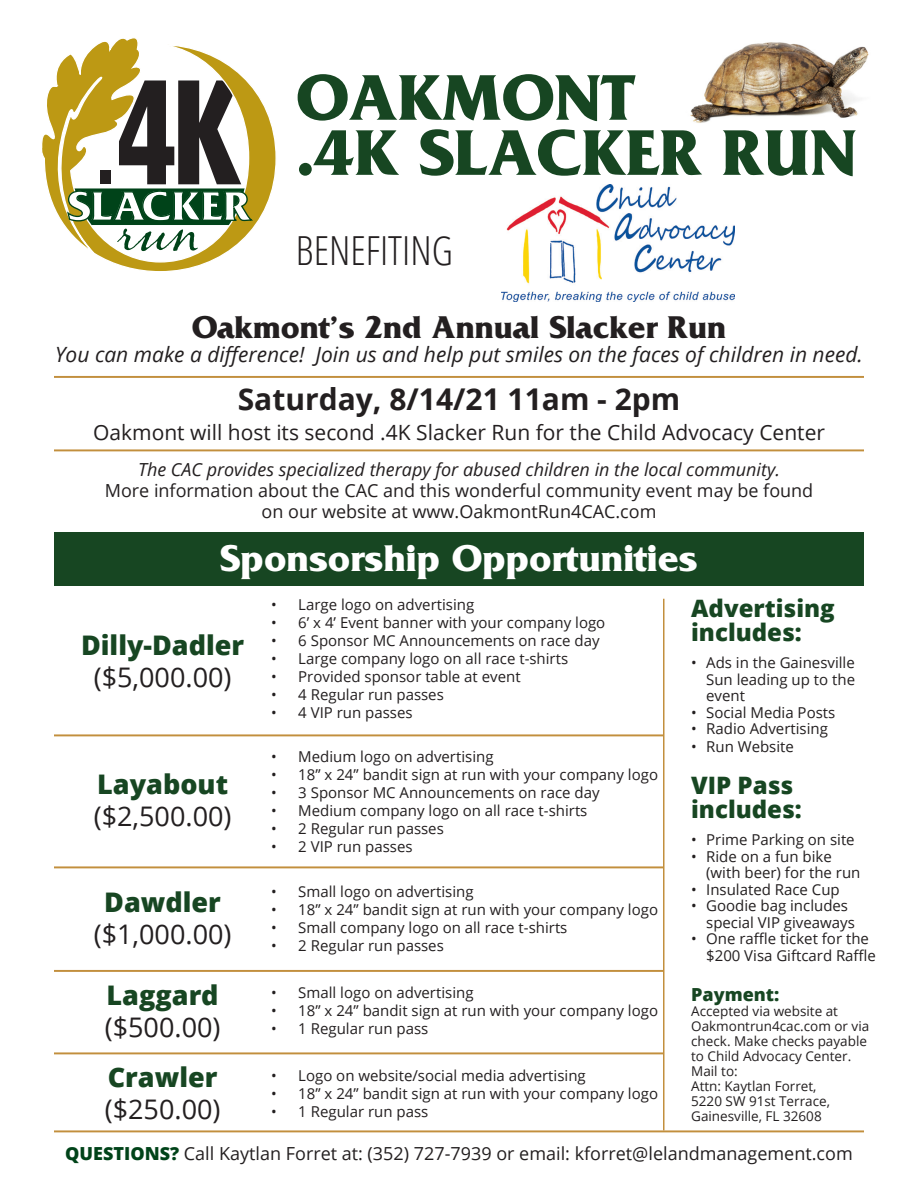
<style>
.page{position:relative;width:918px;height:1188px;background:#fff}
.page>*{position:absolute;margin:0;border:0;box-sizing:border-box;transform-origin:0 0}
.t1{font:900 condensed 148.8px "Frutiger";color:#231f20;scale:.75 1}
.t2{font:700 67.65px "Friz Quadrata";color:#174622}
.t3{font:57.45px "Alana";color:#004319;scale:1.05 1}
.t4{font:700 43.2px "Friz Quadrata";color:#fff}
.t5{font:300 condensed 40.05px "Open Sans";color:#231f20}
.t6{font:700 39px "Friz Quadrata";color:#fff}
.t7{font:700 33px "Friz Quadrata";color:#231f20}
.t8{font:700 30px "Open Sans";color:#231f20}
.t9{font:27px "Open Sans";color:#231f20}
.t10{font:800 27px "Open Sans";color:#174622}
.t11{font:800 24px/24px "Open Sans";color:#174622}
.t12{font:italic 21px "Open Sans";color:#231f20}
.t13{font:21px "Open Sans";color:#231f20}
.t14{font:18px "Open Sans";color:#231f20}
.t15{font:italic 18px "Open Sans";color:#231f20}
.t16{font:800 18px "Open Sans";color:#174622}
.t17{font:15px/16.5px "Open Sans";color:#231f20}
.t18{font:13.5px/15px "Open Sans";color:#231f20}
.s1{font-size:85.65px}
.s2{font-weight:800;color:#004319}
</style>
<div class="page">
<div style="left:54px;top:532px;width:810px;height:53px;background:#174622"></div>
<svg style="left:42px;top:38px;width:234px;height:233px"></svg>
<img style="left:501px;top:184px;width:233px;height:117px">
<hr style="left:54px;top:734px;width:609px;height:2px;background:#c28f3d">
<hr style="left:54px;top:866px;width:609px;height:2px;background:#c28f3d">
<hr style="left:54px;top:970px;width:609px;height:2px;background:#c28f3d">
<hr style="left:54px;top:1052px;width:609px;height:2px;background:#c28f3d">
<hr style="left:54px;top:1130px;width:810px;height:2px;background:#c28f3d">
<hr style="left:54px;top:376px;width:810px;height:2px;background:#c28f3d">
<hr style="left:54px;top:449px;width:810px;height:2px;background:#c28f3d">
<hr style="left:663px;top:599px;width:1px;height:531px;background:#c28f3d">
<img style="left:690px;top:42px;width:179px;height:81px">
<p class="t1" style="left:97px;top:42px;width:194px"><span class="s1">.</span>4K</p>
<p class="t4" style="left:68px;top:182px;width:185px">SLACKER</p>
<p class="t3" style="left:117px;top:193px;width:79px">run</p>
<p class="t2" style="left:296px;top:60px;width:341px">OAKMONT</p>
<p class="t2" style="left:296px;top:115px;width:563px">.4K SLACKER RUN</p>
<p class="t5" style="left:296px;top:223px;width:158px">BENEFITING</p>
<p class="t7" style="left:192px;top:309px;width:536px">Oakmont’s 2nd Annual Slacker Run</p>
<p class="t12" style="left:55px;top:340px;width:809px">You can make a difference! Join us and help put smiles on the faces of children in need.</p>
<p class="t8" style="left:238px;top:378px;width:444px">Saturday, 8/14/21 11am - 2pm</p>
<p class="t13" style="left:93px;top:418px;width:733px">Oakmont will host its second .4K Slacker Run for the Child Advocacy Center</p>
<p class="t15" style="left:138px;top:457px;width:643px">The CAC provides specialized therapy for abused children in the local community.</p>
<p class="t14" style="left:105px;top:478px;width:710px">More information about the CAC and this wonderful community event may be found</p>
<p class="t14" style="left:262px;top:499px;width:396px">on our website at www.OakmontRun4CAC.com</p>
<p class="t6" style="left:220px;top:536px;width:479px">Sponsorship Opportunities</p>
<p class="t10" style="left:81px;top:624px;width:165px">Dilly-Dadler</p>
<p class="t9" style="left:94px;top:659px;width:139px">($5,000.00)</p>
<p class="t10" style="left:97px;top:764px;width:132px">Layabout</p>
<p class="t9" style="left:94px;top:798px;width:139px">($2,500.00)</p>
<p class="t10" style="left:104px;top:882px;width:118px">Dawdler</p>
<p class="t9" style="left:94px;top:916px;width:139px">($1,000.00)</p>
<p class="t10" style="left:107px;top:974px;width:114px">Laggard</p>
<p class="t9" style="left:105px;top:1009px;width:117px">($500.00)</p>
<p class="t10" style="left:108px;top:1056px;width:111px">Crawler</p>
<p class="t9" style="left:105px;top:1091px;width:117px">($250.00)</p>
<p class="t17" style="left:271px;top:596px;width:205px">• Large logo on advertising</p>
<p class="t17" style="left:271px;top:614px;width:336px">• 6’ x 4’ Event banner with your company logo</p>
<p class="t17" style="left:271px;top:632px;width:330px">• 6 Sponsor MC Announcements on race day</p>
<p class="t17" style="left:271px;top:650px;width:298px">• Large company logo on all race t-shirts</p>
<p class="t17" style="left:271px;top:668px;width:251px">• Provided sponsor table at event</p>
<p class="t17" style="left:271px;top:686px;width:174px">• 4 Regular run passes</p>
<p class="t17" style="left:271px;top:704px;width:143px">• 4 VIP run passes</p>
<p class="t17" style="left:271px;top:748px;width:224px">• Medium logo on advertising</p>
<p class="t17" style="left:271px;top:766px;width:388px">• 18” x 24” bandit sign at run with your company logo</p>
<p class="t17" style="left:271px;top:784px;width:330px">• 3 Sponsor MC Announcements on race day</p>
<p class="t17" style="left:271px;top:802px;width:318px">• Medium company logo on all race t-shirts</p>
<p class="t17" style="left:271px;top:820px;width:174px">• 2 Regular run passes</p>
<p class="t17" style="left:271px;top:838px;width:143px">• 2 VIP run passes</p>
<p class="t17" style="left:271px;top:883px;width:204px">• Small logo on advertising</p>
<p class="t17" style="left:271px;top:901px;width:388px">• 18” x 24” bandit sign at run with your company logo</p>
<p class="t17" style="left:271px;top:919px;width:298px">• Small company logo on all race t-shirts</p>
<p class="t17" style="left:271px;top:937px;width:174px">• 2 Regular run passes</p>
<p class="t17" style="left:271px;top:984px;width:204px">• Small logo on advertising</p>
<p class="t17" style="left:271px;top:1002px;width:388px">• 18” x 24” bandit sign at run with your company logo</p>
<p class="t17" style="left:271px;top:1020px;width:159px">• 1 Regular run pass</p>
<p class="t17" style="left:271px;top:1067px;width:316px">• Logo on website/social media advertising</p>
<p class="t17" style="left:271px;top:1085px;width:388px">• 18” x 24” bandit sign at run with your company logo</p>
<p class="t17" style="left:271px;top:1103px;width:159px">• 1 Regular run pass</p>
<p class="t11" style="left:691px;top:595px;width:145px">Advertising includes:</p>
<p class="t17" style="left:706px;top:654px;width:150px;text-align:justify;text-indent:-15px">• Ads in the Gainesville Sun leading up to the event</p>
<p class="t17" style="left:691px;top:704px;width:146px">• Social Media Posts</p>
<p class="t17" style="left:691px;top:720px;width:138px">• Radio Advertising</p>
<p class="t17" style="left:691px;top:738px;width:104px">• Run Website</p>
<p class="t11" style="left:691px;top:772px;width:112px">VIP Pass includes:</p>
<p class="t17" style="left:691px;top:831px;width:165px">• Prime Parking on site</p>
<p class="t17" style="left:706px;top:848px;width:156px;text-indent:-15px">• Ride on a fun bike (with beer) for the run</p>
<p class="t17" style="left:691px;top:881px;width:150px">• Insulated Race Cup</p>
<p class="t17" style="left:706px;top:897px;width:150px;text-indent:-15px">• Goodie bag includes special VIP giveaways</p>
<p class="t17" style="left:706px;top:930px;width:171px;text-indent:-15px">• One raffle ticket for the $200 Visa Giftcard Raffle</p>
<p class="t16" style="left:691px;top:981px;width:90px">Payment:</p>
<p class="t18" style="left:691px;top:1003px;width:180px">Accepted via website at<br>Oakmontrun4cac.com or via check. Make checks payable to Child Advocacy Center.<br>Mail to:<br>Attn: Kaytlan Forret,</p>
<p class="t18" style="left:691px;top:1093px;width:140px">5220 SW 91st Terrace,<br>Gainesville, FL 32608</p>
<p class="t14" style="left:65px;top:1141px;width:789px"><span class="s2">QUESTIONS?</span> Call Kaytlan Forret at: (352) 727-7939 or email: kforret@lelandmanagement.com</p>
</div>
